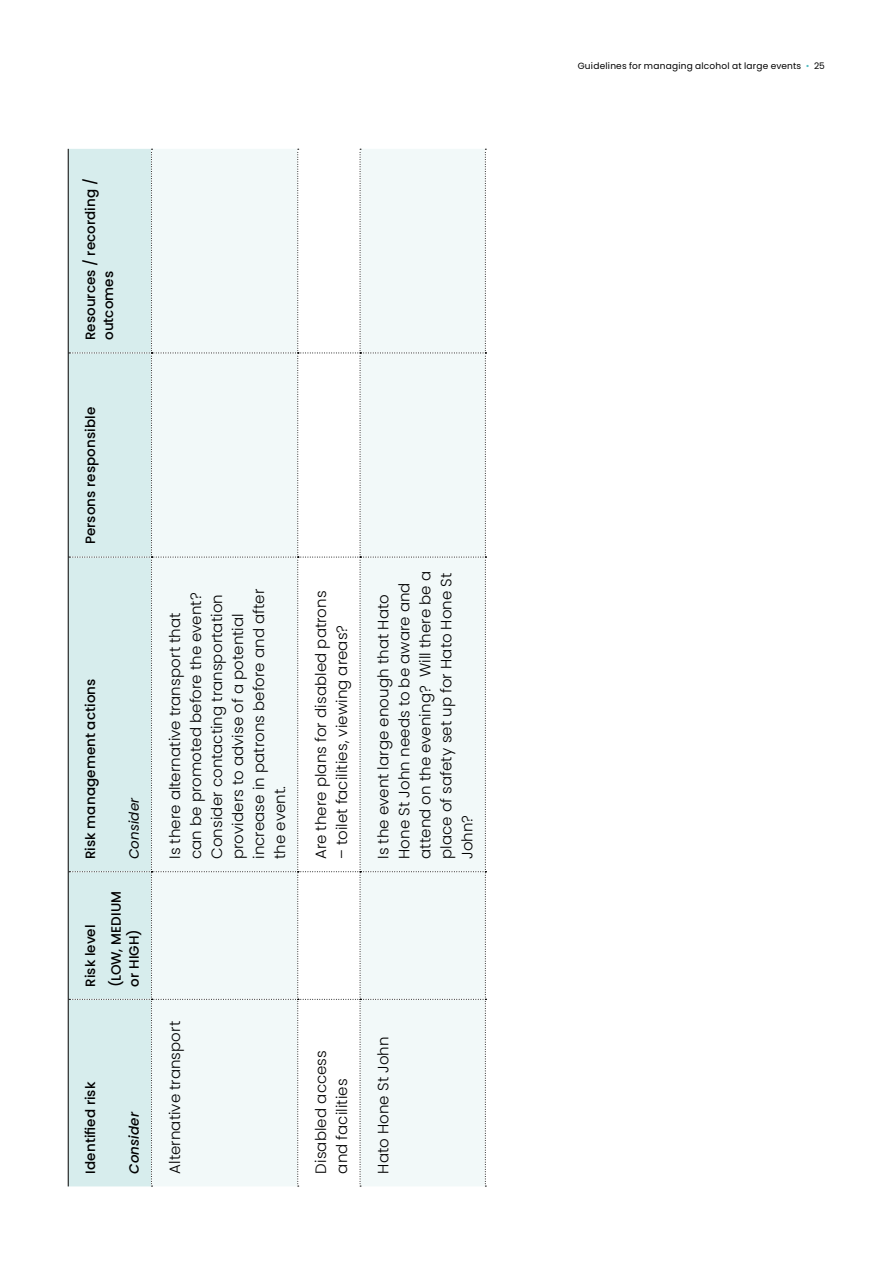
<style>
.page{position:relative;width:893px;height:1263px;background:#fff}
.page>*{position:absolute;margin:0;border:0;box-sizing:border-box;transform-origin:0 0}
.t1{font:300 15px/21px "Poppins";letter-spacing:.01em;color:#000}
.t2{font:500 13.5px/25.7px "Poppins";letter-spacing:.005em;color:#000}
.t3{font:italic 500 13.5px "Poppins";letter-spacing:.005em;color:#000}
.t4{font:italic 13.5px "Poppins";letter-spacing:.005em;color:#000}
.t5{font:9px "Poppins";letter-spacing:.025em;color:#000}
.s1{color:#52bcc2}
</style>
<div class="page">
<hr style="left:68px;top:999px;width:1px;height:187px;background:#000">
<hr style="left:68px;top:872px;width:1px;height:127px;background:#000">
<hr style="left:68px;top:557px;width:1px;height:315px;background:#000">
<hr style="left:68px;top:353px;width:1px;height:204px;background:#000">
<hr style="left:68px;top:149px;width:1px;height:204px;background:#000">
<svg style="left:69px;top:149px;width:417px;height:1038px"></svg>
<p class="t2" style="left:81px;top:340px;width:163px;line-height:18px;rotate:-90deg">Resources / recording / outcomes</p>
<p class="t2" style="left:78px;top:544px;width:139px;rotate:-90deg">Persons responsible</p>
<p class="t2" style="left:78px;top:859px;width:182px;rotate:-90deg">Risk management actions</p>
<p class="t4" style="left:126px;top:859px;width:63px;rotate:-90deg">Consider</p>
<p class="t2" style="left:78px;top:986px;width:97px;rotate:-90deg">Risk level (LOW, MEDIUM</p>
<p class="t2" style="left:121px;top:986px;width:58px;rotate:-90deg">or HIGH)</p>
<p class="t2" style="left:78px;top:1174px;width:93px;rotate:-90deg">Identified risk</p>
<p class="t3" style="left:126px;top:1174px;width:63px;rotate:-90deg">Consider</p>
<p class="t1" style="left:164px;top:859px;width:272px;rotate:-90deg">Is there alternative transport that can be promoted before the event?<br>Consider contacting transportation providers to advise of a potential increase in patrons before and after the event.</p>
<p class="t1" style="left:164px;top:1174px;width:155px;rotate:-90deg">Alternative transport</p>
<p class="t1" style="left:311px;top:859px;width:270px;rotate:-90deg">Are there plans for disabled patrons</p>
<p class="t1" style="left:332px;top:859px;width:235px;rotate:-90deg">– toilet facilities, viewing areas?</p>
<p class="t1" style="left:373px;top:859px;width:289px;rotate:-90deg">Is the event large enough that Hato<br>Hone St John needs to be aware and attend on the evening? Will there be a place of safety set up for Hato Hone St<br>John?</p>
<p class="t1" style="left:311px;top:1174px;width:125px;rotate:-90deg">Disabled access and facilities</p>
<p class="t1" style="left:373px;top:1174px;width:139px;rotate:-90deg">Hato Hone St John</p>
<p class="t5" style="left:578px;top:60px;width:249px">Guidelines for managing alcohol at large events <span class="s1">•</span> 25</p>
</div>
